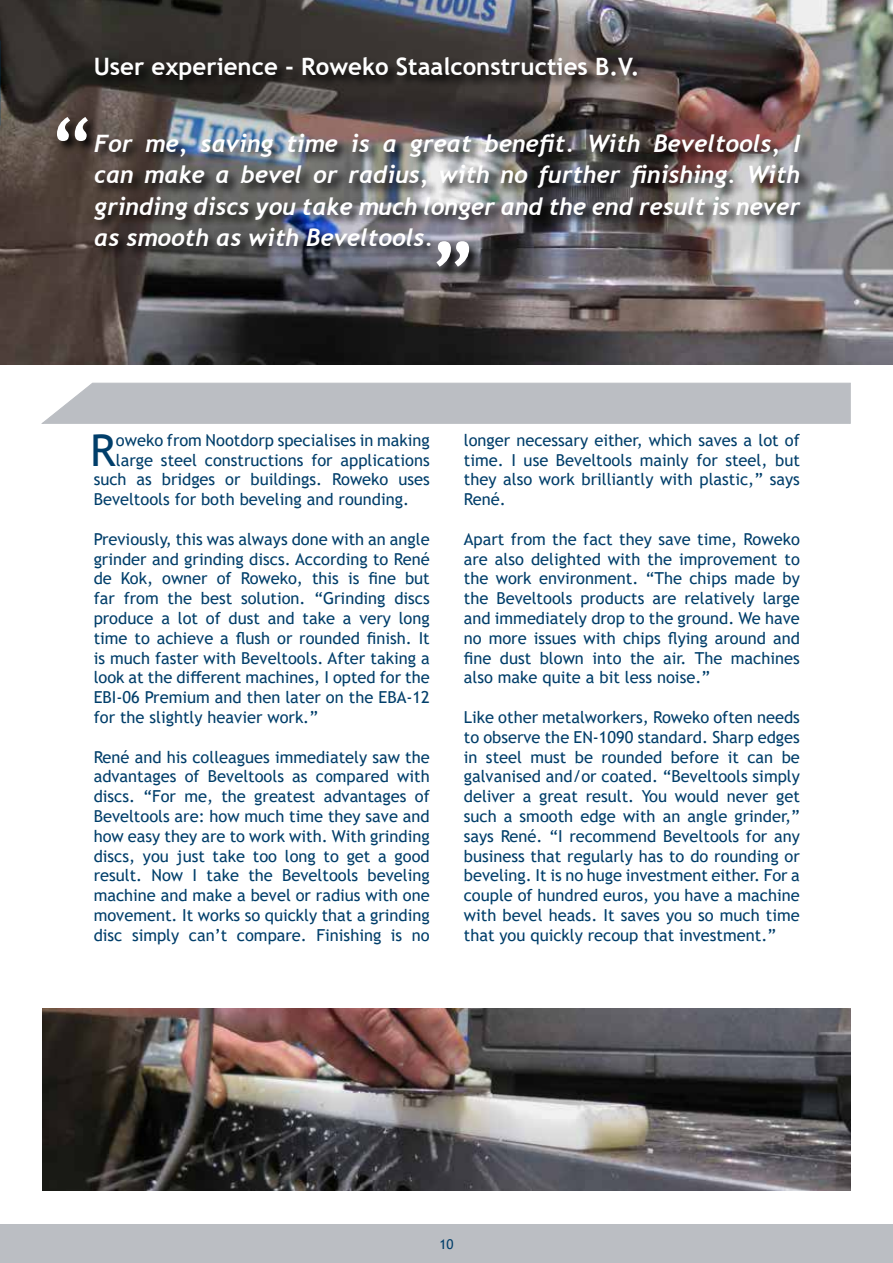
<style>
.page{position:relative;width:893px;height:1263px;background:#fff}
.page>*{position:absolute;margin:0;border:0;box-sizing:border-box;transform-origin:0 0}
.t1{font:81px "Trebuchet MS";color:#fff}
.t2{font:700 81px "Trebuchet MS";color:#fff}
.t3{font:44.1px "Trebuchet MS";color:#003e6a}
.t4{font:italic 700 24px/31.5px "Trebuchet";color:#fff;text-align:justify}
.t5{font:700 24px "Trebuchet MS";color:#fff}
.t6{font:16.5px/19.8px "Trebuchet MS";color:#003e6a;text-align:justify}
.t7{font:13.5px "Trebuchet MS";color:#003e6a}
</style>
<div class="page">
<div style="left:0;top:1225px;width:893px;height:38px;background:#bbbec3"></div>
<div style="left:41px;top:383px;width:810px;height:41px;background:#bbbec3"></div>
<img style="left:43px;top:1008px;width:808px;height:183px">
<img style="left:0;top:0;width:893px;height:365px">
<div style="left:94px;top:133px;width:719px;height:126px;background:#000;opacity:.85"></div>
<div style="left:95px;top:57px;width:554px;height:35px;background:#000;opacity:.85"></div>
<div style="left:56px;top:116px;width:44px;height:38px;background:#000;opacity:.85"></div>
<div style="left:436px;top:240px;width:46px;height:39px;background:#000;opacity:.85"></div>
<h3 class="t5" style="left:94px;top:52px;width:547px">User experience - Roweko Staalconstructies B.V.</h3>
<h1 class="t1" style="left:50px;top:97px;width:44px">“</h1>
<h3 class="t4" style="left:94px;top:127px;width:707px">For me, saving time is a great benefit. With Beveltools, I can make a bevel or radius, with no further finishing. With grinding discs you take much longer and the end result is never as smooth as with Beveltools.</h3>
<h1 class="t2" style="left:431px;top:173px;width:44px">„</h1>
<h2 class="t3" style="left:90px;top:422px;width:27px">R</h2>
<p class="t6" style="left:116px;top:430px;width:315px">oweko from Nootdorp specialises in making</p>
<p class="t6" style="left:116px;top:450px;width:315px">large steel constructions for applications</p>
<p class="t6" style="left:94px;top:469px;width:338px">such as bridges or buildings. Roweko uses</p>
<p class="t6" style="left:94px;top:489px;width:317px">Beveltools for both beveling and rounding.</p>
<p class="t6" style="left:94px;top:529px;width:338px">Previously, this was always done with an angle grinder and grinding discs. According to René de Kok, owner of Roweko, this is fine but far from the best solution. “Grinding discs produce a lot of dust and take a very long time to achieve a flush or rounded finish. It is much faster with Beveltools. After taking a look at the different machines, I opted for the EBI-06 Premium and then later on the EBA-12 for the slightly heavier work.”</p>
<p class="t6" style="left:94px;top:747px;width:338px">René and his colleagues immediately saw the advantages of Beveltools as compared with discs. “For me, the greatest advantages of Beveltools are: how much time they save and how easy they are to work with. With grinding discs, you just take too long to get a good result. Now I take the Beveltools beveling machine and make a bevel or radius with one movement. It works so quickly that a grinding disc simply can’t compare. Finishing is no</p>
<p class="t6" style="left:464px;top:430px;width:338px">longer necessary either, which saves a lot of time. I use Beveltools mainly for steel, but they also work brilliantly with plastic,” says René.</p>
<p class="t6" style="left:464px;top:529px;width:338px">Apart from the fact they save time, Roweko are also delighted with the improvement to the work environment. “The chips made by the Beveltools products are relatively large and immediately drop to the ground. We have no more issues with chips flying around and fine dust blown into the air. The machines also make quite a bit less noise.”</p>
<p class="t6" style="left:464px;top:707px;width:338px">Like other metalworkers, Roweko often needs to observe the EN-1090 standard. Sharp edges in steel must be rounded before it can be galvanised and/or coated. “Beveltools simply deliver a great result. You would never get such a smooth edge with an angle grinder,” says René. “I recommend Beveltools for any business that regularly has to do rounding or beveling. It is no huge investment either. For a couple of hundred euros, you have a machine with bevel heads. It saves you so much time that you quickly recoup that investment.”</p>
<p class="t7" style="left:439px;top:1235px;width:16px">10</p>
</div>
